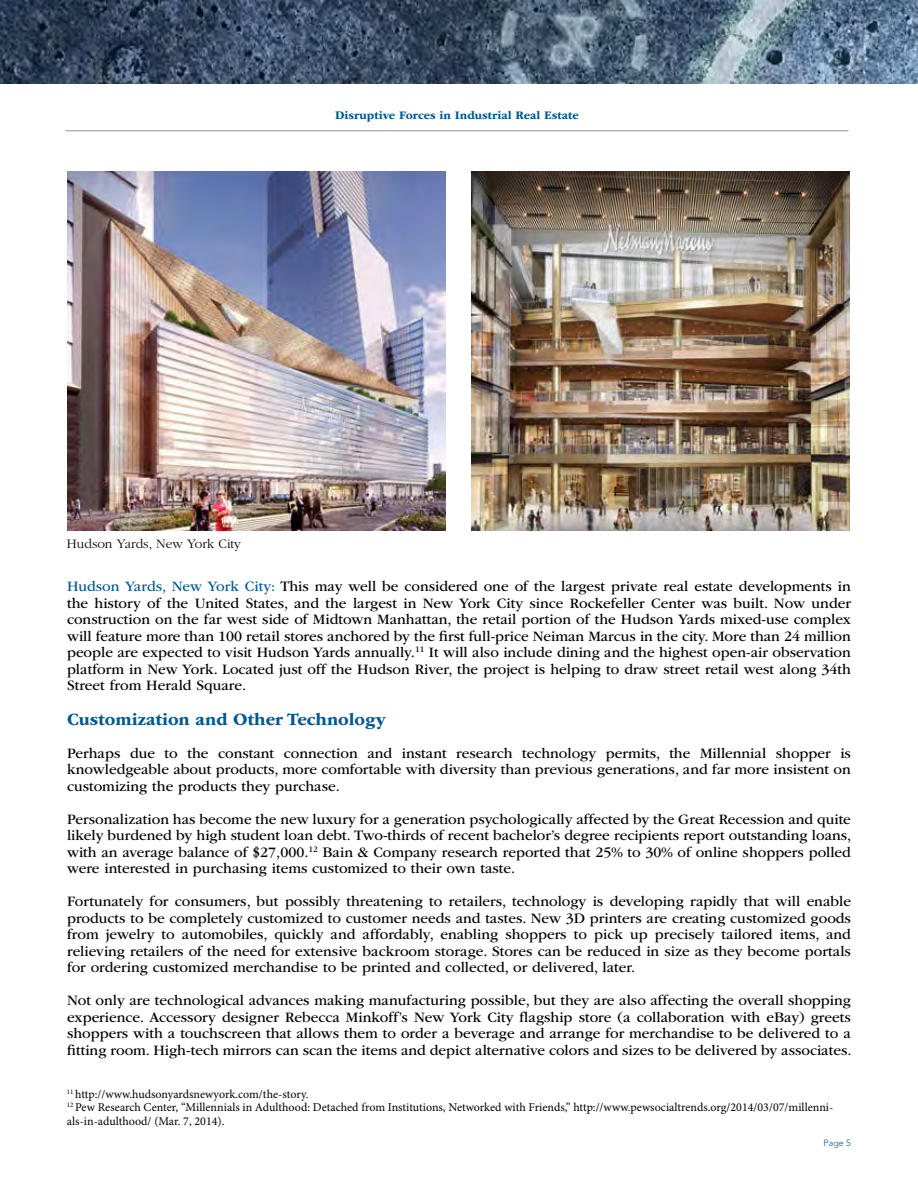
<style>
.page{position:relative;width:918px;height:1188px;background:#fff}
.page>*{position:absolute;margin:0;border:0;box-sizing:border-box;transform-origin:0 0}
.t1{font:700 18px "ITC Garamond Std";color:#00578e}
.t2{font:15px/16.5px "ITC Garamond Std";color:#000;text-align:justify}
.t3{font:300 13.5px "ITC Garamond Std";color:#000}
.t4{font:12px/13.5px "Minion Pro";color:#000}
.t5{font:700 12px "ITC Garamond Std";color:#00578e}
.t6{font:300 9px "Avenir LT Std";color:#00578e}
.s1{color:#00578e}
</style>
<div class="page">
<hr style="left:65px;top:130px;width:783px;height:1px;background:#929294">
<img style="left:68px;top:171px;width:378px;height:360px">
<img style="left:472px;top:171px;width:378px;height:360px">
<img style="left:0;top:0;width:918px;height:83px">
<p class="t5" style="left:335px;top:108px;width:245px">Disruptive Forces in Industrial Real Estate</p>
<p class="t3" style="left:67px;top:537px;width:176px">Hudson Yards, New York City</p>
<p class="t2" style="left:67px;top:578px;width:785px"><span class="s1">Hudson Yards, New York City:</span> This may well be considered one of the largest private real estate developments in the history of the United States, and the largest in New York City since Rockefeller Center was built. Now under construction on the far west side of Midtown Manhattan, the retail portion of the Hudson Yards mixed-use complex will feature more than 100 retail stores anchored by the first full-price Neiman Marcus in the city. More than 24 million people are expected to visit Hudson Yards annually.<sup>11</sup> It will also include dining and the highest open-air observation platform in New York. Located just off the Hudson River, the project is helping to draw street retail west along 34th Street from Herald Square.</p>
<p class="t1" style="left:67px;top:709px;width:320px">Customization and Other Technology</p>
<p class="t2" style="left:67px;top:745px;width:785px">Perhaps due to the constant connection and instant research technology permits, the Millennial shopper is knowledgeable about products, more comfortable with diversity than previous generations, and far more insistent on customizing the products they purchase.</p>
<p class="t2" style="left:67px;top:811px;width:786px">Personalization has become the new luxury for a generation psychologically affected by the Great Recession and quite likely burdened by high student loan debt. Two-thirds of recent bachelor’s degree recipients report outstanding loans, with an average balance of $27,000.<sup>12</sup> Bain &amp; Company research reported that 25% to 30% of online shoppers polled were interested in purchasing items customized to their own taste.</p>
<p class="t2" style="left:67px;top:893px;width:785px">Fortunately for consumers, but possibly threatening to retailers, technology is developing rapidly that will enable products to be completely customized to customer needs and tastes. New 3D printers are creating customized goods from jewelry to automobiles, quickly and affordably, enabling shoppers to pick up precisely tailored items, and relieving retailers of the need for extensive backroom storage. Stores can be reduced in size as they become portals for ordering customized merchandise to be printed and collected, or delivered, later.</p>
<p class="t2" style="left:67px;top:992px;width:786px">Not only are technological advances making manufacturing possible, but they are also affecting the overall shopping experience. Accessory designer Rebecca Minkoff’s New York City flagship store (a collaboration with eBay) greets shoppers with a touchscreen that allows them to order a beverage and arrange for merchandise to be delivered to a fitting room. High-tech mirrors can scan the items and depict alternative colors and sizes to be delivered by associates.</p>
<p class="t4" style="left:67px;top:1087px;width:768px"><sup>11</sup> http://www.hudsonyardsnewyork.com/the-story.<br><sup>12</sup> Pew Research Center, “Millennials in Adulthood: Detached from Institutions, Networked with Friends,” http://www.pewsocialtrends.org/2014/03/07/millenni&shy;als-in-adulthood/ (Mar. 7, 2014).</p>
<p class="t6" style="left:824px;top:1137px;width:29px">Page 5</p>
</div>
